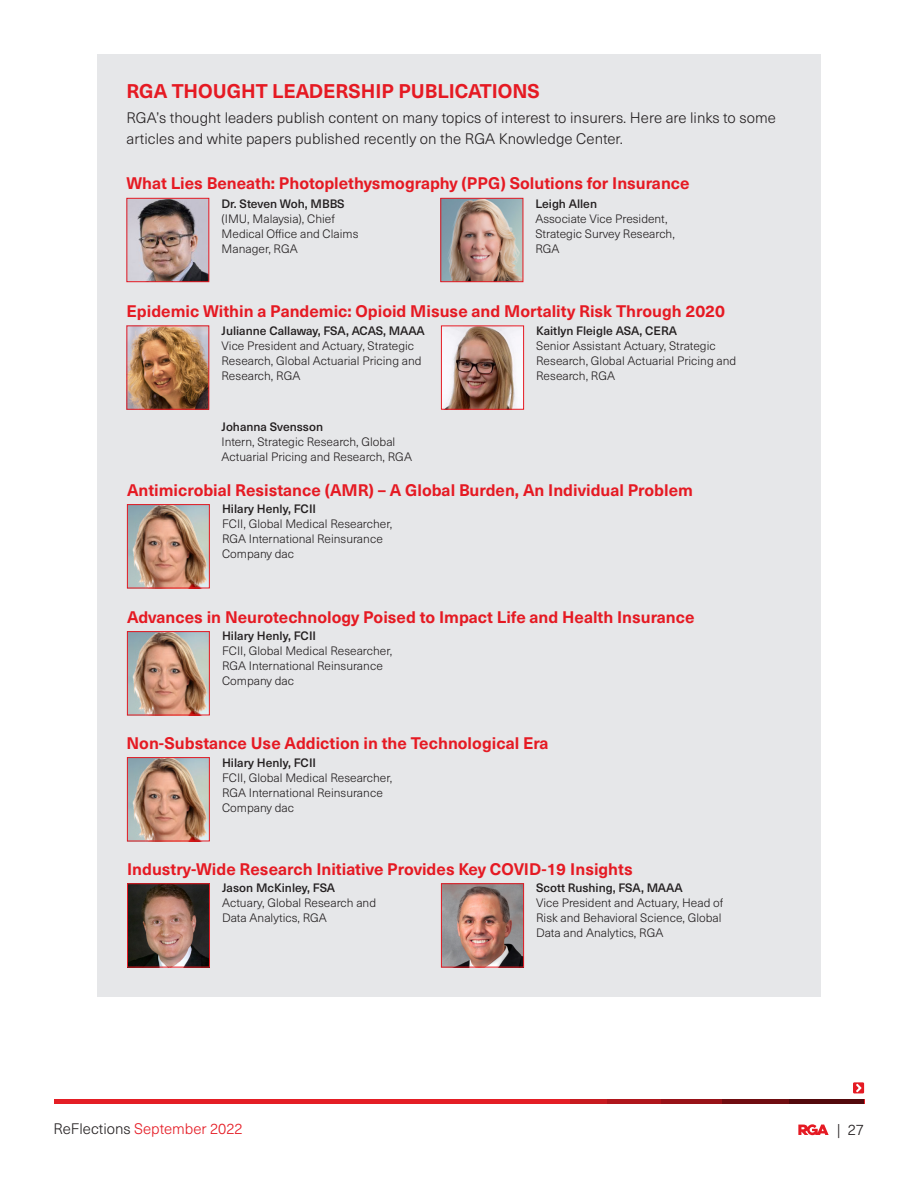
<style>
.page{position:relative;width:918px;height:1188px;background:#fff}
.page>*{position:absolute;margin:0;border:0;box-sizing:border-box;transform-origin:0 0}
.Section_Header{font:700 19.5px "Neue Haas Unica W1 G";color:#e51a23}
.NEW_Thought_Leadersh{font:700 16.5px "Neue Haas Unica W1 G";color:#e51a23}
.Body_Copy{font:300 15px/21px "Neue Haas Unica W1 G";letter-spacing:.005em;color:#231f20}
.t1{font:300 15px "Neue Haas Unica W1 G";color:#e51a23}
.New_Thought_Leadersh{font:300 12px/15px "Neue Haas Unica W1 G";color:#231f20}
.Body_Copy-2{font:300 12px/15px "Neue Haas Unica W1 G";color:#231f20}
.s1{font-weight:500}
.s2{color:#231f20}
</style>
<div class="page">
<div style="left:54px;top:1099px;width:810px;height:5px;background:#e41e25"></div>
<svg style="left:570px;top:1099px;width:91px;height:5px"></svg>
<div style="left:661px;top:1099px;width:203px;height:5px;background:#981218"></div>
<div style="left:722px;top:1099px;width:142px;height:5px;background:#700d11"></div>
<div style="left:789px;top:1099px;width:75px;height:5px;background:#53090c"></div>
<svg style="left:798px;top:1124px;width:31px;height:11px"></svg>
<div style="left:97px;top:54px;width:724px;height:943px;background:#e6e7e9"></div>
<img style="left:129px;top:506px;width:79px;height:80px">
<div style="left:127px;top:504px;width:83px;height:84px;border:1px solid #e51a23"></div>
<img style="left:129px;top:633px;width:79px;height:80px">
<div style="left:127px;top:631px;width:83px;height:84px;border:1px solid #e51a23"></div>
<img style="left:129px;top:759px;width:79px;height:80px">
<div style="left:127px;top:757px;width:83px;height:84px;border:1px solid #e51a23"></div>
<img style="left:128px;top:327px;width:79px;height:81px">
<div style="left:126px;top:325px;width:83px;height:85px;border:1px solid #e51a23"></div>
<img style="left:443px;top:327px;width:79px;height:81px">
<div style="left:441px;top:325px;width:83px;height:85px;border:1px solid #e51a23"></div>
<img style="left:129px;top:885px;width:79px;height:80px">
<div style="left:127px;top:883px;width:83px;height:84px;border:1px solid #e51a23"></div>
<img style="left:443px;top:885px;width:79px;height:80px">
<div style="left:441px;top:883px;width:83px;height:84px;border:1px solid #e51a23"></div>
<div style="left:853px;top:1082px;width:11px;height:11px;background:#e51a23"></div>
<svg style="left:856px;top:1084px;width:6px;height:8px"></svg>
<img style="left:128px;top:200px;width:79px;height:80px">
<div style="left:126px;top:198px;width:83px;height:84px;border:1px solid #e51a23"></div>
<img style="left:442px;top:200px;width:79px;height:80px">
<div style="left:440px;top:198px;width:83px;height:84px;border:1px solid #e51a23"></div>
<p class="Section_Header" style="left:126px;top:76px;width:415px">RGA THOUGHT LEADERSHIP PUBLICATIONS</p>
<p class="Body_Copy" style="left:126px;top:106px;width:651px">RGA’s thought leaders publish content on many topics of interest to insurers. Here are links to some articles and white papers published recently on the RGA Knowledge Center.</p>
<p class="NEW_Thought_Leadersh" style="left:126px;top:170px;width:565px">What Lies Beneath: Photoplethysmography (PPG) Solutions for Insurance</p>
<p class="Body_Copy-2" style="left:222px;top:195px;width:138px"><span class="s1">Dr. Steven Woh, MBBS </span>(IMU, Malaysia), Chief<br>Medical Office and Claims<br>Manager, RGA</p>
<p class="Body_Copy-2" style="left:535px;top:195px;width:141px"><span class="s1">Leigh Allen<br></span>Associate Vice President,<br>Strategic Survey Research,<br>RGA</p>
<p class="NEW_Thought_Leadersh" style="left:126px;top:298px;width:600px">Epidemic Within a Pandemic: Opioid Misuse and Mortality Risk Through 2020</p>
<p class="New_Thought_Leadersh" style="left:222px;top:322px;width:205px"><span class="s1">Julianne Callaway, FSA, ACAS, MAAA<br></span>Vice President and Actuary, Strategic<br>Research, Global Actuarial Pricing and<br>Research, RGA</p>
<p class="New_Thought_Leadersh" style="left:536px;top:322px;width:202px"><span class="s1">Kaitlyn Fleigle ASA, CERA<br></span>Senior Assistant Actuary, Strategic<br>Research, Global Actuarial Pricing and<br>Research, RGA</p>
<p class="New_Thought_Leadersh" style="left:222px;top:419px;width:192px"><span class="s1">Johanna Svensson<br></span>Intern, Strategic Research, Global<br>Actuarial Pricing and Research, RGA</p>
<p class="NEW_Thought_Leadersh" style="left:127px;top:477px;width:567px">Antimicrobial Resistance (AMR) – A Global Burden, An Individual Problem</p>
<p class="New_Thought_Leadersh" style="left:222px;top:501px;width:172px"><span class="s1">Hilary Henly, FCII<br></span>FCII, Global Medical Researcher,<br>RGA International Reinsurance<br>Company dac</p>
<p class="NEW_Thought_Leadersh" style="left:127px;top:604px;width:569px">Advances in Neurotechnology Poised to Impact Life and Health Insurance</p>
<p class="New_Thought_Leadersh" style="left:222px;top:628px;width:172px"><span class="s1">Hilary Henly, FCII<br></span>FCII, Global Medical Researcher,<br>RGA International Reinsurance<br>Company dac</p>
<p class="NEW_Thought_Leadersh" style="left:126px;top:730px;width:424px">Non-Substance Use Addiction in the Technological Era</p>
<p class="New_Thought_Leadersh" style="left:222px;top:755px;width:172px"><span class="s1">Hilary Henly, FCII<br></span>FCII, Global Medical Researcher,<br>RGA International Reinsurance<br>Company dac</p>
<p class="NEW_Thought_Leadersh" style="left:127px;top:857px;width:507px">Industry-Wide Research Initiative Provides Key COVID-19 Insights</p>
<p class="Body_Copy-2" style="left:536px;top:880px;width:189px"><span class="s1">Scott Rushing, FSA, MAAA<br></span>Vice President and Actuary, Head of<br>Risk and Behavioral Science, Global<br>Data and Analytics, RGA</p>
<p class="Body_Copy-2" style="left:222px;top:880px;width:156px"><span class="s1">Jason McKinley, FSA<br></span>Actuary, Global Research and<br>Data Analytics, RGA</p>
<p class="t1" style="left:54px;top:1118px;width:191px"><span class="s2">ReFlections</span> September 2022</p>
<p class="Body_Copy" style="left:837px;top:1119px;width:29px">| 27</p>
</div>
